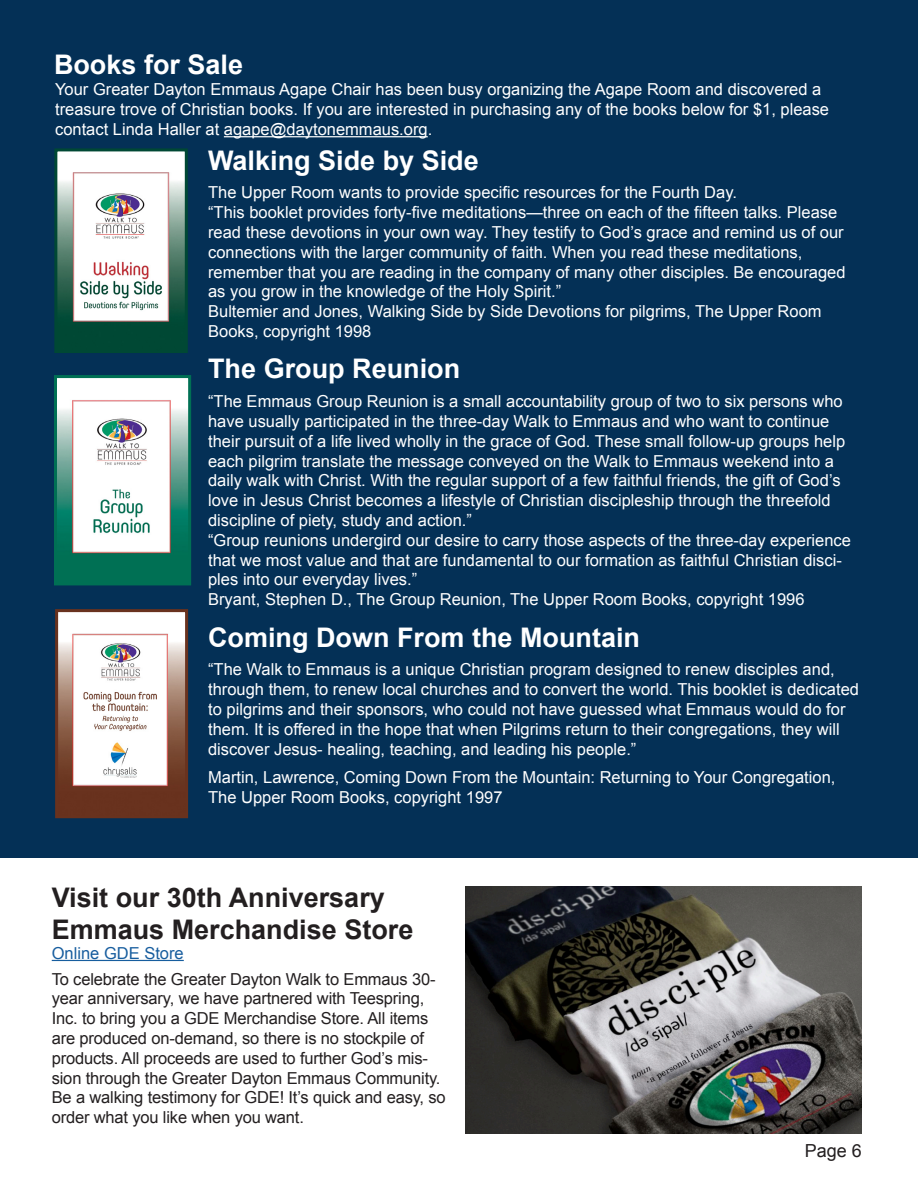
<style>
.page{position:relative;width:918px;height:1188px;background:#fff}
.page>*{position:absolute;margin:0;border:0;box-sizing:border-box;transform-origin:0 0}
.t1{font:700 27px "Arial";color:#fff}
.t2{font:700 27px "Arial";color:#231f20}
.t3{font:18px "Arial";color:#231f20}
.t4{font:16.5px/19.8px "Arial";color:#fff}
.t5{font:16.5px/19.8px "Arial";letter-spacing:-.01em;color:#231f20}
.t6{font:16.5px "Arial";color:#175d9e}
</style>
<div class="page">
<div style="left:0;top:0;width:918px;height:858px;background:#043056"></div>
<img style="left:58px;top:152px;width:126px;height:197px">
<div style="left:54px;top:148px;width:134px;height:205px;border:3px solid #004834"></div>
<img style="left:59px;top:613px;width:125px;height:201px">
<div style="left:55px;top:609px;width:133px;height:209px;border:3px solid #69321e"></div>
<img style="left:58px;top:379px;width:129px;height:202px">
<div style="left:54px;top:375px;width:137px;height:210px;border:3px solid #007054"></div>
<hr style="left:224px;top:136px;width:204px;height:1px;background:#fff">
<img style="left:466px;top:887px;width:396px;height:247px">
<hr style="left:52px;top:960px;width:132px;height:1px;background:#175d9e">
<p class="t1" style="left:54px;top:46px;width:191px">Books for Sale</p>
<p class="t4" style="left:55px;top:80px;width:768px">Your Greater Dayton Emmaus Agape Chair has been busy organizing the Agape Room and discovered a</p>
<p class="t4" style="left:55px;top:100px;width:776px">treasure trove of Christian books. If you are interested in purchasing any of the books below for $1, please contact Linda Haller at agape@daytonemmaus.org.</p>
<p class="t1" style="left:208px;top:142px;width:272px">Walking Side by Side</p>
<p class="t4" style="left:208px;top:183px;width:530px">The Upper Room wants to provide specific resources for the Fourth Day.</p>
<p class="t4" style="left:208px;top:203px;width:637px">“This booklet provides forty-five meditations—three on each of the fifteen talks. Please read these devotions in your own way. They testify to God’s grace and remind us of our connections with the larger community of faith. When you read these meditations,</p>
<p class="t4" style="left:208px;top:262px;width:639px">remember that you are reading in the company of many other disciples. Be encouraged as you grow in the knowledge of the Holy Spirit.”</p>
<p class="t4" style="left:208px;top:302px;width:615px">Bultemier and Jones, Walking Side by Side Devotions for pilgrims, The Upper Room<br>Books, copyright 1998</p>
<p class="t1" style="left:208px;top:351px;width:254px">The Group Reunion</p>
<p class="t4" style="left:208px;top:392px;width:639px">“The Emmaus Group Reunion is a small accountability group of two to six persons who have usually participated in the three-day Walk to Emmaus and who want to continue their pursuit of a life lived wholly in the grace of God. These small follow-up groups help each pilgrim translate the message conveyed on the Walk to Emmaus weekend into a daily walk with Christ. With the regular support of a few faithful friends, the gift of God’s love in Jesus Christ becomes a lifestyle of Christian discipleship through the threefold discipline of piety, study and action.”</p>
<p class="t4" style="left:208px;top:530px;width:644px">“Group reunions undergird our desire to carry those aspects of the three-day experience that we most value and that are fundamental to our formation as faithful Christian disci&shy;ples into our everyday lives.”</p>
<p class="t4" style="left:208px;top:590px;width:598px">Bryant, Stephen D., The Group Reunion, The Upper Room Books, copyright 1996</p>
<p class="t1" style="left:208px;top:619px;width:434px">Coming Down From the Mountain</p>
<p class="t4" style="left:208px;top:660px;width:652px">“The Walk to Emmaus is a unique Christian program designed to renew disciples and, through them, to renew local churches and to convert the world. This booklet is dedicated to pilgrims and their sponsors, who could not have guessed what Emmaus would do for them. It is offered in the hope that when Pilgrims return to their congregations, they will discover Jesus- healing, teaching, and leading his people.”</p>
<p class="t4" style="left:208px;top:768px;width:629px">Martin, Lawrence, Coming Down From the Mountain: Returning to Your Congregation,<br>The Upper Room Books, copyright 1997</p>
<p class="t2" style="left:52px;top:879px;width:335px">Visit our 30th Anniversary</p>
<p class="t2" style="left:52px;top:912px;width:363px">Emmaus Merchandise Store</p>
<p class="t6" style="left:52px;top:942px;width:134px">Online GDE Store</p>
<p class="t5" style="left:52px;top:969px;width:395px">To celebrate the Greater Dayton Walk to Emmaus 30- year anniversary, we have partnered with Teespring, Inc. to bring you a GDE Merchandise Store. All items are produced on-demand, so there is no stockpile of products. All proceeds are used to further God’s mis&shy;sion through the Greater Dayton Emmaus Community.<br>Be a walking testimony for GDE! It’s quick and easy, so order what you like when you want.</p>
<p class="t3" style="left:805px;top:1139px;width:59px">Page 6</p>
</div>
